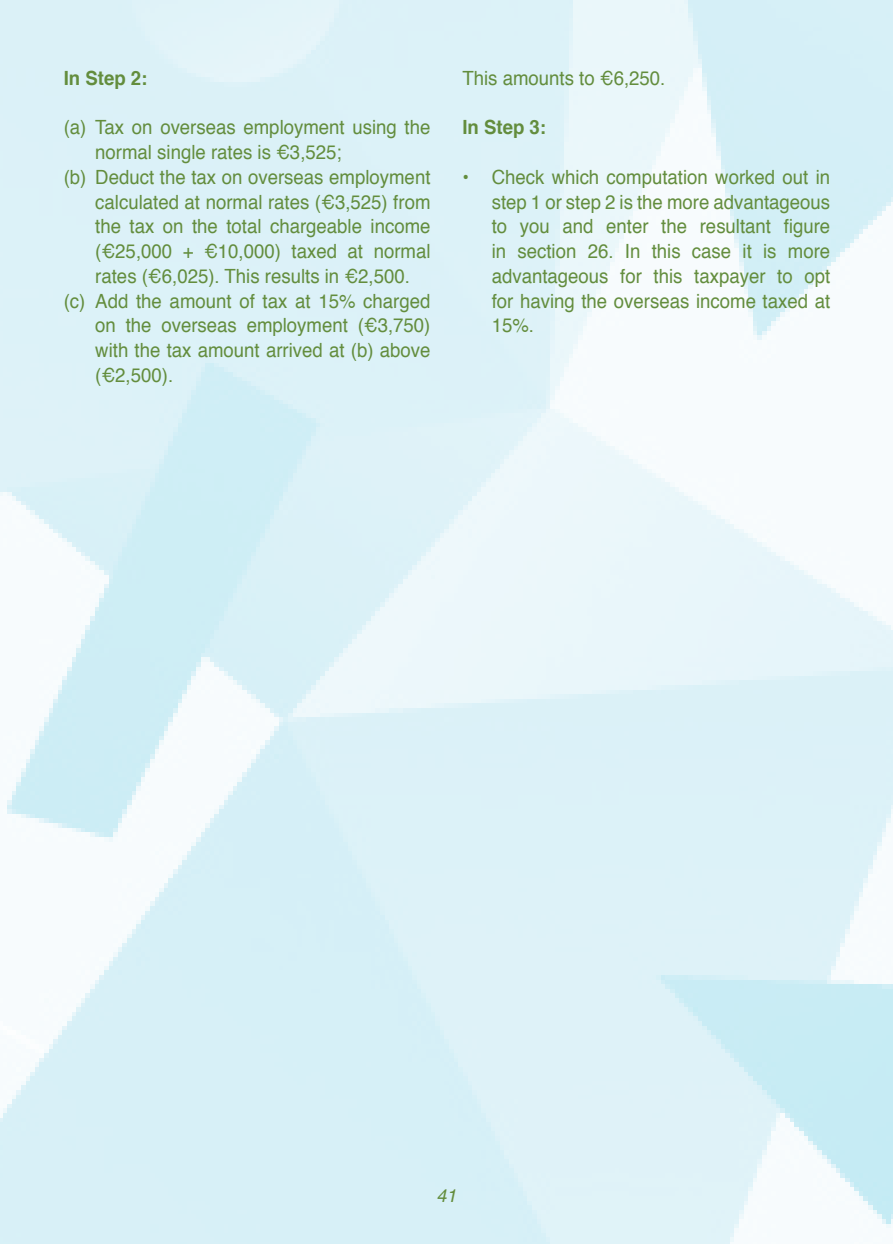
<style>
.page{position:relative;width:893px;height:1244px;background:#fff}
.page>*{position:absolute;margin:0;border:0;box-sizing:border-box;transform-origin:0 0}
.t1{font:19.57px/24.8px "Helvetica";color:#638d3d;text-align:justify;scale:.95 1}
.t2{font:700 19.57px "Helvetica";color:#638d3d;scale:.95 1}
.t3{font:italic 18px "Helvetica";color:#638d3d}
</style>
<div class="page">
<p class="t2" style="left:64px;top:62px;width:90px">In Step 2:</p>
<p class="t1" style="left:64px;top:116px;width:387px">(a) Tax on overseas employment using the</p>
<p class="t1" style="left:95px;top:140px;width:261px">normal single rates is €3,525;</p>
<p class="t1" style="left:64px;top:165px;width:387px">(b) Deduct the tax on overseas employment</p>
<p class="t1" style="left:95px;top:190px;width:354px">calculated at normal rates (€3,525) from</p>
<p class="t1" style="left:95px;top:215px;width:354px">the tax on the total chargeable income</p>
<p class="t1" style="left:95px;top:239px;width:354px">(€25,000 + €10,000) taxed at normal</p>
<p class="t1" style="left:95px;top:264px;width:333px">rates (€6,025). This results in €2,500.</p>
<p class="t1" style="left:64px;top:289px;width:387px">(c) Add the amount of tax at 15% charged</p>
<p class="t1" style="left:95px;top:314px;width:354px">on the overseas employment (€3,750)</p>
<p class="t1" style="left:95px;top:338px;width:354px">with the tax amount arrived at (b) above</p>
<p class="t1" style="left:95px;top:363px;width:84px">(€2,500).</p>
<p class="t1" style="left:462px;top:66px;width:215px">This amounts to €6,250.</p>
<p class="t2" style="left:462px;top:112px;width:90px">In Step 3:</p>
<p class="t1" style="left:492px;top:165px;width:358px;text-indent:-29px">• Check which computation worked out in step 1 or step 2 is the more advantageous to you and enter the resultant figure in section 26. In this case it is more advantageous for this taxpayer to opt for having the overseas income taxed at 15%.</p>
<p class="t3" style="left:436px;top:1182px;width:22px">41</p>
</div>
